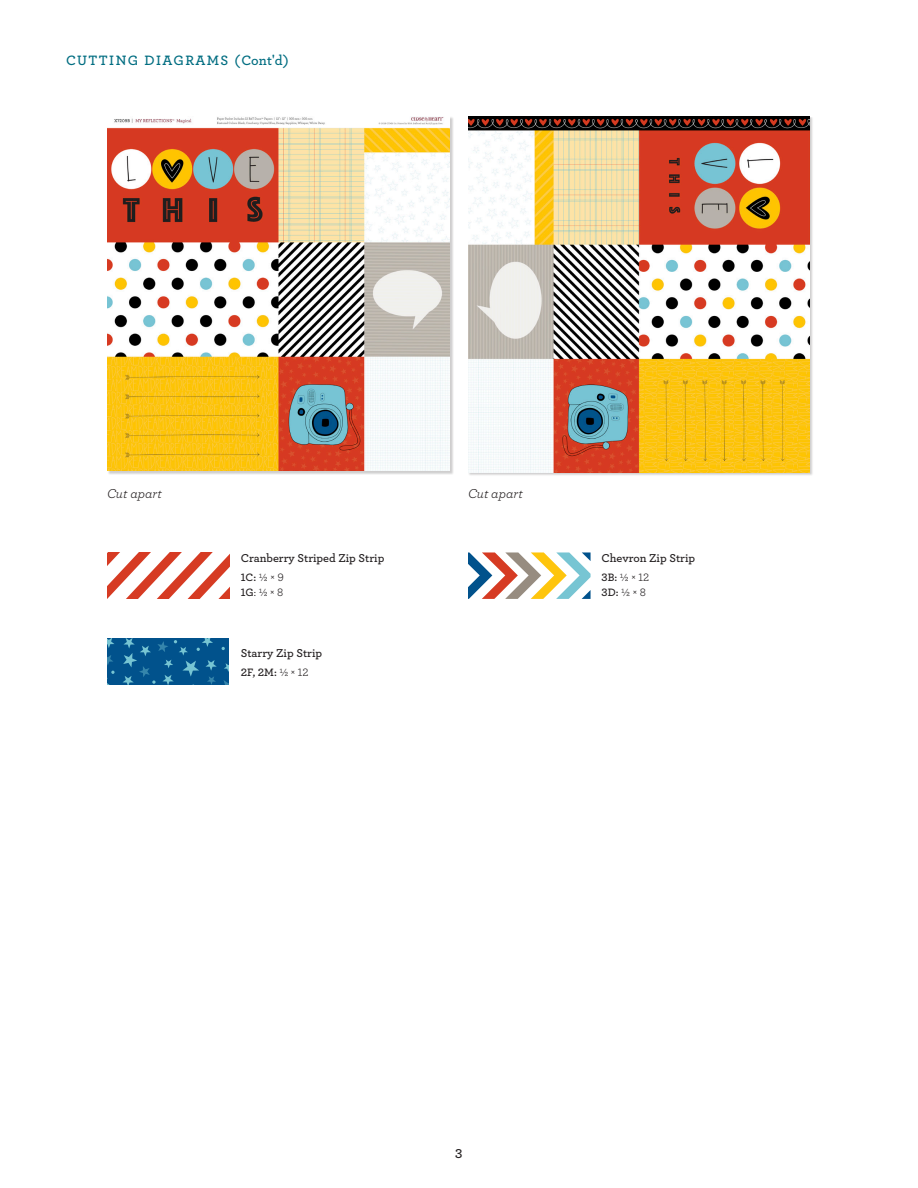
<style>
.page{position:relative;width:918px;height:1188px;background:#fff}
.page>*{position:absolute;margin:0;border:0;box-sizing:border-box;transform-origin:0 0}
.t1{font:14.25px "Archer Semibold LF";letter-spacing:.095em;color:#006d81}
.t2{font:13.5px "Archer Book LF Italic";color:#231f20}
.t3{font:13.5px "Archer Semibold LF";color:#231f20}
.t4{font:12px "Archer Semibold LF";color:#231f20}
.t5{font:11.25px "Archer Semibold LF";color:#231f20}
.t6{font:11.25px "Archer Book LF";color:#231f20}
.s1{font-family:"Archer Book LF"}
.s2{font-family:"Archer Semibold LF"}
</style>
<div class="page">
<div style="left:108px;top:116px;width:346px;height:359px;background:#231f20;opacity:.22"></div>
<img style="left:108px;top:117px;width:342px;height:354px">
<img style="left:468px;top:117px;width:342px;height:356px">
<svg style="left:468px;top:552px;width:123px;height:47px"></svg>
<svg style="left:107px;top:552px;width:123px;height:47px"></svg>
<div style="left:107px;top:638px;width:122px;height:47px;background:#01528c"></div>
<svg style="left:107px;top:638px;width:7px;height:10px"></svg>
<svg style="left:123px;top:638px;width:106px;height:47px"></svg>
<svg style="left:107px;top:655px;width:8px;height:30px"></svg>
<p class="t1" style="left:66px;top:52px;width:224px">CUTTING DIAGRAMS (Cont'd)</p>
<p class="t2" style="left:107px;top:485px;width:56px">Cut apart</p>
<p class="t2" style="left:468px;top:485px;width:56px">Cut apart</p>
<p class="t4" style="left:241px;top:550px;width:145px">Cranberry Striped Zip Strip</p>
<p class="t5" style="left:241px;top:570px;width:45px">1C: <span class="s1">½ µ 9</span></p>
<p class="t6" style="left:241px;top:585px;width:44px"><span class="s2">1G</span>: ½ µ 8</p>
<p class="t4" style="left:241px;top:645px;width:83px">Starry Zip Strip</p>
<p class="t5" style="left:241px;top:665px;width:69px">2F, 2M: <span class="s1">½ µ 12</span></p>
<p class="t4" style="left:602px;top:550px;width:95px">Chevron Zip Strip</p>
<p class="t6" style="left:602px;top:570px;width:49px"><span class="s2">3B:</span> ½ µ 12</p>
<p class="t5" style="left:602px;top:585px;width:46px">3D: <span class="s1">½ µ 8</span></p>
<p class="t3" style="left:455px;top:1145px;width:9px">3</p>
</div>
